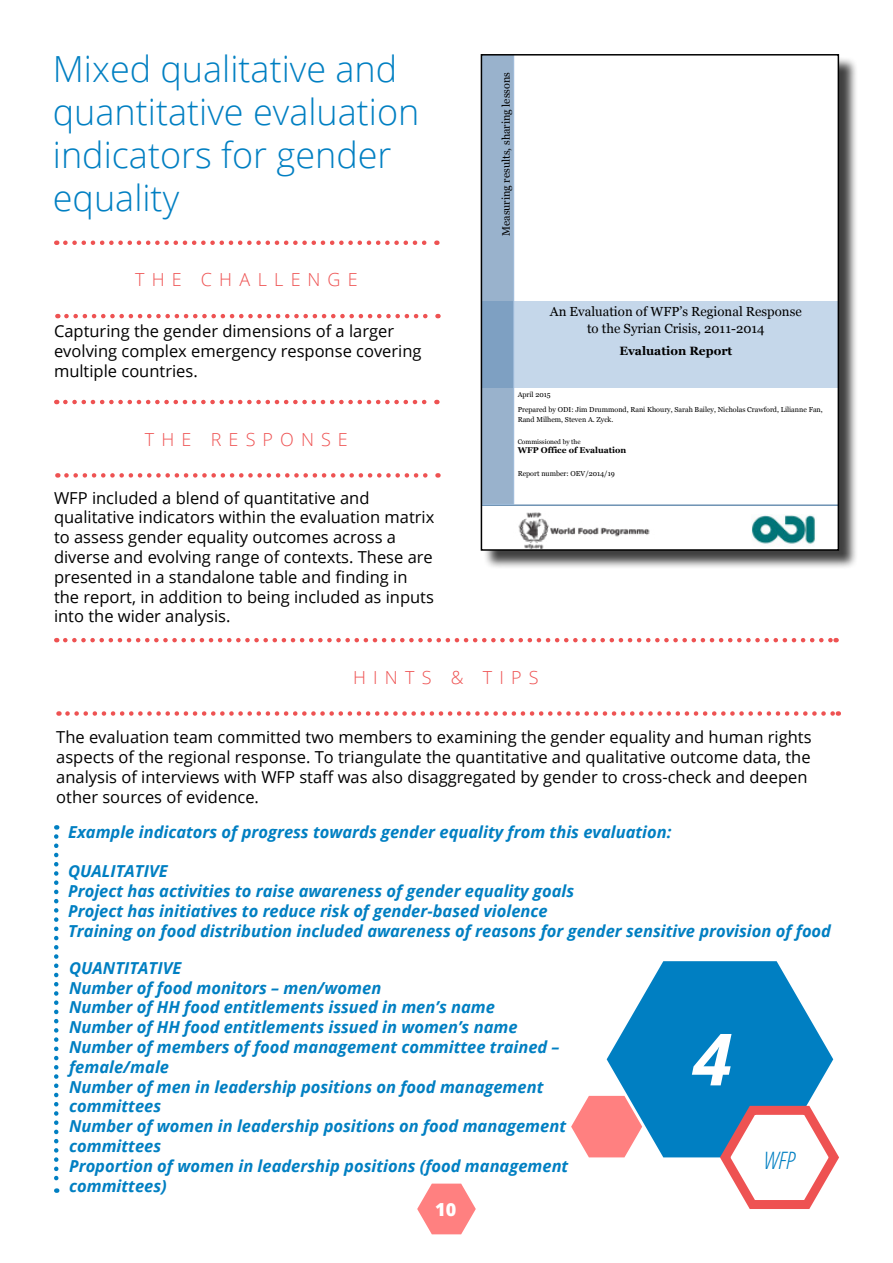
<style>
.page{position:relative;width:893px;height:1263px;background:#fff}
.page>*{position:absolute;margin:0;border:0;box-sizing:border-box;transform-origin:0 0}
.t1{font:italic 700 72px "Open Sans";color:#fff}
.t2{font:300 36px/43.2px "Open Sans";color:#007fc2}
.t3{font:italic 300 condensed 24px "Open Sans";color:#007fc2}
.t4{font:300 18px "Open Sans";letter-spacing:.4em;color:#ee5252}
.t5{font:800 18px "Open Sans";color:#fff}
.t6{font:italic 700 16.5px/19.8px "Open Sans";color:#007fc2}
.t7{font:16.5px/19.8px "Open Sans";color:#000}
.t8{font:13.2px/17.2px "Georgia";color:#000;text-align:center}
.t9{font:700 12px "Georgia";color:#000}
.t10{font:10.8px "Georgia";color:#000}
.t11{font:700 8.4px "Georgia";color:#000}
.t12{font:7.2px/15.5px "Georgia";color:#000}
.t13{font:6.6px "Georgia";color:#000}
</style>
<div class="page">
<svg style="left:417px;top:1183px;width:59px;height:51px"></svg>
<svg style="left:571px;top:961px;width:268px;height:248px"></svg>
<div style="left:483px;top:57px;width:374px;height:513px;background:#000;opacity:.75"></div>
<div style="left:481px;top:55px;width:357px;height:495px;background:#fff"></div>
<hr style="left:481px;top:505px;width:357px;height:1px;background:#255c8e">
<div style="left:481px;top:302px;width:357px;height:86px;background:#c5d7ea"></div>
<svg style="left:484px;top:236px;width:30px;height:269px"></svg>
<img style="left:484px;top:57px;width:29px;height:447px">
<img style="left:495px;top:57px;width:20px;height:179px">
<img style="left:518px;top:512px;width:132px;height:36px">
<img style="left:751px;top:514px;width:64px;height:30px">
<div style="left:481px;top:54px;width:358px;height:497px;border:2px solid #000"></div>
<svg style="left:65px;top:240px;width:372px;height:5px"></svg>
<svg style="left:66px;top:314px;width:372px;height:4px"></svg>
<svg style="left:65px;top:400px;width:372px;height:4px"></svg>
<svg style="left:66px;top:473px;width:372px;height:5px"></svg>
<svg style="left:65px;top:638px;width:772px;height:4px"></svg>
<svg style="left:67px;top:711px;width:772px;height:5px"></svg>
<svg style="left:54px;top:836px;width:4px;height:357px"></svg>
<h2 class="t2" style="left:53px;top:46px;width:368px">Mixed qualitative and quantitative evaluation indicators for gender equality</h2>
<p class="t4" style="left:135px;top:267px;width:224px">THE CHALLENGE</p>
<p class="t7" style="left:54px;top:321px;width:369px">Capturing the gender dimensions of a larger evolving complex emergency response covering multiple countries.</p>
<p class="t4" style="left:145px;top:427px;width:204px">THE RESPONSE</p>
<p class="t7" style="left:54px;top:487px;width:382px">WFP included a blend of quantitative and qualitative indicators within the evaluation matrix to assess gender equality outcomes across a diverse and evolving range of contexts. These are presented in a standalone table and finding in the report, in addition to being included as inputs into the wider analysis.</p>
<p class="t10" style="left:499px;top:236px;width:166px;rotate:-90deg">Measuring results, sharing lessons</p>
<p class="t8" style="left:550px;top:303px;width:253px">An Evaluation of WFP’s Regional Response to the Syrian Crisis, 2011-2014</p>
<p class="t9" style="left:619px;top:343px;width:114px">Evaluation Report</p>
<p class="t12" style="left:518px;top:387px;width:307px">April 2015<br>Prepared by ODI: Jim Drummond, Rani Khoury, Sarah Bailey, Nicholas Crawford, Lilianne Fan,</p>
<p class="t12" style="left:518px;top:411px;width:97px">Rand Milhem, Steven A. Zyck.</p>
<p class="t13" style="left:518px;top:438px;width:64px">Commissioned by the</p>
<p class="t11" style="left:518px;top:445px;width:110px">WFP Office of Evaluation</p>
<p class="t12" style="left:518px;top:466px;width:99px">Report number: OEV/2014/19</p>
<p class="t4" style="left:353px;top:665px;width:187px">HINTS &amp; TIPS</p>
<p class="t7" style="left:56px;top:727px;width:757px">The evaluation team committed two members to examining the gender equality and human rights aspects of the regional response. To triangulate the quantitative and qualitative outcome data, the analysis of interviews with WFP staff was also disaggregated by gender to cross-check and deepen other sources of evidence.</p>
<p class="t6" style="left:68px;top:821px;width:605px">Example indicators of progress towards gender equality from this evaluation:</p>
<p class="t6" style="left:68px;top:861px;width:764px">QUALITATIVE<br>Project has activities to raise awareness of gender equality goals<br>Project has initiatives to reduce risk of gender-based violence<br>Training on food distribution included awareness of reasons for gender sensitive provision of food</p>
<p class="t6" style="left:69px;top:957px;width:501px">QUANTITATIVE<br>Number of food monitors – men/women<br>Number of HH food entitlements issued in men’s name<br>Number of HH food entitlements issued in women’s name Number of members of food management committee trained – female/male<br>Number of men in leadership positions on food management committees<br>Number of women in leadership positions on food management committees<br>Proportion of women in leadership positions (food management committees)</p>
<p class="t5" style="left:435px;top:1195px;width:23px">10</p>
<h1 class="t1" style="left:693px;top:1008px;width:41px">4</h1>
<h3 class="t3" style="left:763px;top:1144px;width:33px">WFP</h3>
</div>
